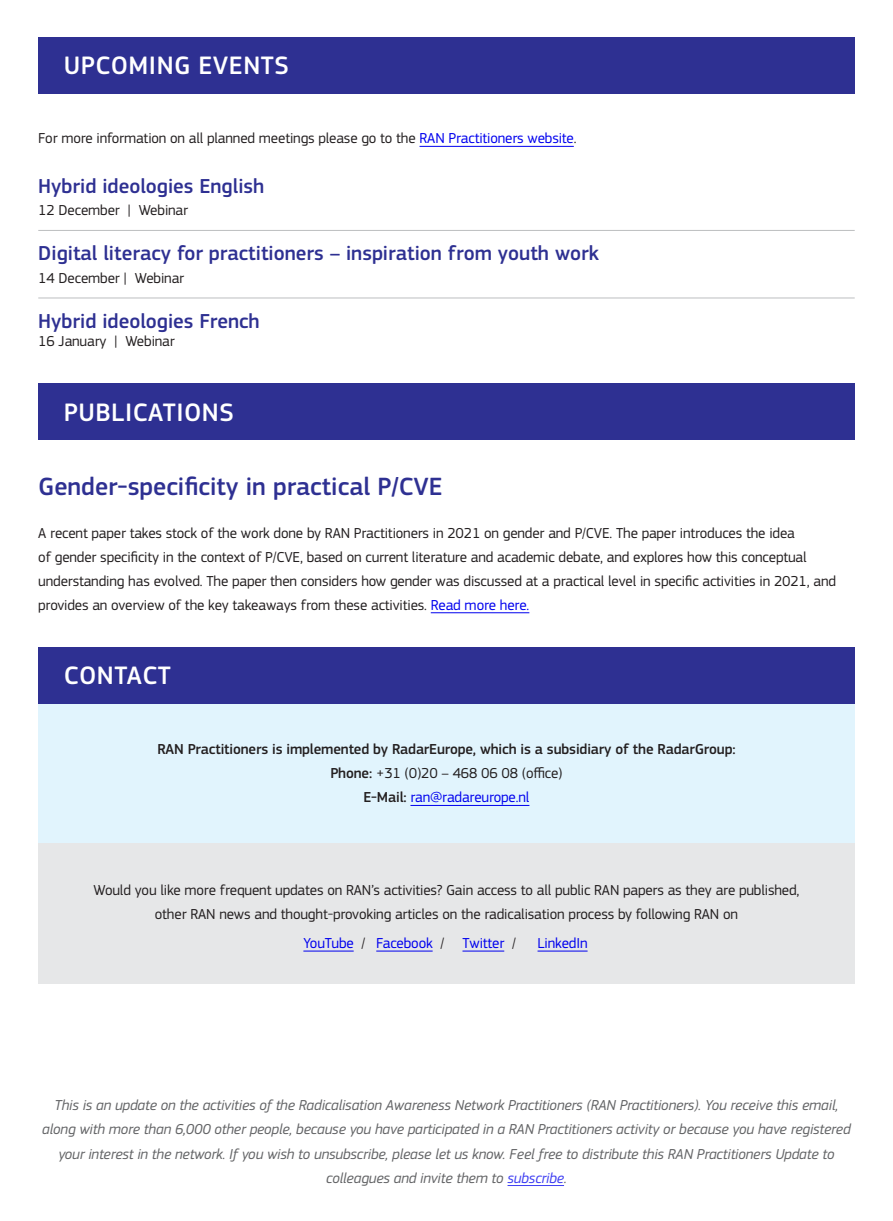
<style>
.page{position:relative;width:893px;height:1221px;background:#fff}
.page>*{position:absolute;margin:0;border:0;box-sizing:border-box;transform-origin:0 0}
.t1{font:500 26.25px "EC Square Sans Pro";letter-spacing:.02em;color:#fff}
.t2{font:500 25.95px "EC Square Sans Pro";color:#2e3092}
.events_title_h3{font:500 21px "EC Square Sans Pro";color:#2e3092}
.body{font:15px/24px "EC Square Sans Pro";letter-spacing:-.01em;color:#231f20}
.body-2{font:italic 15px/24px "EC Square Sans Pro";letter-spacing:-.01em;color:#636466;text-align:center}
.footer_soc_media{font:15px/24px "EC Square Sans Pro";letter-spacing:-.01em;color:#231f20;text-align:center}
.footer_contact{font:500 15px "EC Square Sans Pro";letter-spacing:-.01em;color:#231f20}
.body_no_space_after{font:15px "EC Square Sans Pro";letter-spacing:-.01em;color:#231f20}
.body-3{font:15px "EC Square Sans Pro";letter-spacing:-.01em;color:#00e}
.footer_contact-2{font:15px "EC Square Sans Pro";letter-spacing:-.01em;color:#231f20}
.footer_contact-3{font:15px "EC Square Sans Pro";letter-spacing:-.01em;color:#00e}
.s1{color:#00e}
.s2{font-weight:500}
.s3{font-weight:500;color:#231f20}
.s4{color:#231f20}
.s5{color:#4040f2}
</style>
<div class="page">
<div style="left:38px;top:38px;width:817px;height:56px;background:#2e3092"></div>
<hr style="left:420px;top:146px;width:154px;height:1px;background:#00e">
<hr style="left:38px;top:230px;width:817px;height:1px;background:#bcbec0">
<hr style="left:38px;top:297px;width:817px;height:1px;background:#bcbec0">
<div style="left:38px;top:384px;width:817px;height:56px;background:#2e3092"></div>
<hr style="left:431px;top:612px;width:98px;height:1px;background:#00e">
<div style="left:38px;top:647px;width:817px;height:56px;background:#2e3092"></div>
<div style="left:38px;top:703px;width:817px;height:93px;background:#e1f4fd"></div>
<div style="left:38px;top:751px;width:817px;height:93px;background:#e1f4fd"></div>
<hr style="left:410px;top:805px;width:119px;height:1px;background:#00e">
<div style="left:38px;top:843px;width:817px;height:140px;background:#e6e7e8"></div>
<hr style="left:303px;top:950px;width:51px;height:1px;background:#00e">
<hr style="left:376px;top:950px;width:57px;height:1px;background:#00e">
<hr style="left:462px;top:950px;width:42px;height:1px;background:#00e">
<hr style="left:537px;top:950px;width:51px;height:1px;background:#00e">
<hr style="left:507px;top:1185px;width:57px;height:1px;background:#4040f2">
<h2 class="t1" style="left:64px;top:50px;width:227px">UPCOMING EVENTS</h2>
<p class="body" style="left:38px;top:126px;width:540px">For more information on all planned meetings please go to the <span class="s1">RAN Practitioners website</span>.</p>
<h3 class="events_title_h3" style="left:38px;top:174px;width:228px">Hybrid ideologies English</h3>
<p class="body_no_space_after" style="left:38px;top:201px;width:151px">12 December | Webinar</p>
<h3 class="events_title_h3" style="left:38px;top:241px;width:562px">Digital literacy for practitioners – inspiration from youth work</h3>
<p class="body_no_space_after" style="left:38px;top:269px;width:147px">14 December | Webinar</p>
<h3 class="events_title_h3" style="left:38px;top:309px;width:223px">Hybrid ideologies French</h3>
<p class="body_no_space_after" style="left:38px;top:332px;width:138px">16 January | Webinar</p>
<h2 class="t1" style="left:64px;top:396px;width:172px">PUBLICATIONS</h2>
<h3 class="t2" style="left:38px;top:471px;width:406px">Gender-specificity in practical P/CVE</h3>
<p class="body" style="left:38px;top:521px;width:799px">A recent paper takes stock of the work done by RAN Practitioners in 2021 on gender and P/CVE. The paper introduces the idea<br>of gender specificity in the context of P/CVE, based on current literature and academic debate, and explores how this conceptual understanding has evolved. The paper then considers how gender was discussed at a practical level in specific activities in 2021, and provides an overview of the key takeaways from these activities. <span class="s1">Read more here.</span></p>
<h2 class="t1" style="left:64px;top:660px;width:108px">CONTACT</h2>
<p class="footer_contact" style="left:157px;top:740px;width:580px">RAN Practitioners is implemented by RadarEurope, which is a subsidiary of the RadarGroup:</p>
<p class="footer_contact-2" style="left:330px;top:764px;width:234px"><span class="s2">Phone:</span> +31 (0)20 – 468 06 08 (office)</p>
<p class="footer_contact-3" style="left:364px;top:788px;width:167px"><span class="s3">E-Mail:</span> ran@radareurope.nl</p>
<p class="footer_soc_media" style="left:93px;top:877px;width:708px">Would you like more frequent updates on RAN’s activities? Gain access to all public RAN papers as they are published, other RAN news and thought-provoking articles on the radicalisation process by following RAN on</p>
<p class="body-3" style="left:303px;top:934px;width:63px">YouTube <span class="s4">/</span></p>
<p class="body-3" style="left:376px;top:934px;width:70px">Facebook <span class="s4">/</span></p>
<p class="body-3" style="left:462px;top:934px;width:55px">Twitter <span class="s4">/</span></p>
<p class="body-3" style="left:537px;top:934px;width:52px">LinkedIn</p>
<p class="body-2" style="left:42px;top:1093px;width:810px">This is an update on the activities of the Radicalisation Awareness Network Practitioners (RAN Practitioners). You receive this email, along with more than 6,000 other people, because you have participated in a RAN Practitioners activity or because you have registered your interest in the network. If you wish to unsubscribe, please let us know. Feel free to distribute this RAN Practitioners Update to colleagues and invite them to <span class="s5">subscribe</span>.</p>
</div>
